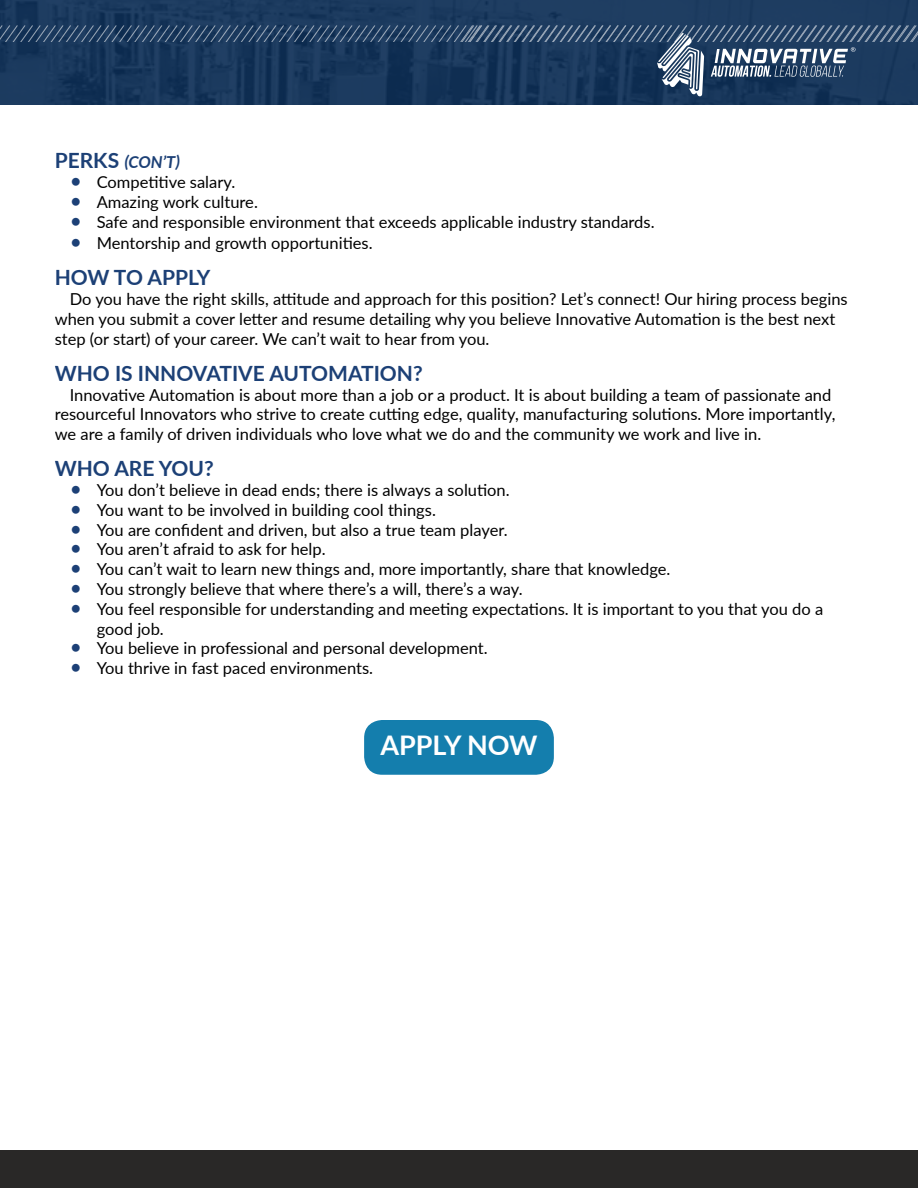
<style>
.page{position:relative;width:918px;height:1188px;background:#fff}
.page>*{position:absolute;margin:0;border:0;box-sizing:border-box;transform-origin:0 0}
.t1{font:700 27px "Lato";color:#fff}
.t2{font:700 21px "Lato";color:#1c4076}
.t3{font:16.5px/19.8px "Lato";color:#000}
.t4{font:italic 700 16.5px "Lato";color:#1c4076}
.s1{font-style:normal;font-size:21px}
.s2{font-size:21px;color:#1c4076}
.s3{color:#fff}
</style>
<div class="page">
<img style="left:0;top:0;width:918px;height:105px">
<div style="left:0;top:1150px;width:918px;height:38px;background:#292827"></div>
<svg style="left:0;top:25px;width:918px;height:71px;background:#274365"></svg>
<div style="left:364px;top:720px;width:190px;height:55px;background:#147ead;border-radius:18px"></div>
<p class="t4" style="left:55px;top:150px;width:127px"><span class="s1">PERKS</span> (CON’T)</p>
<p class="t3" style="left:70px;top:172px;width:167px"><span class="s2">•</span> Competitive salary.</p>
<p class="t3" style="left:70px;top:191px;width:190px"><span class="s2">•</span> Amazing work culture.</p>
<p class="t3" style="left:70px;top:211px;width:586px"><span class="s2">•</span> Safe and responsible environment that exceeds applicable industry standards.</p>
<p class="t3" style="left:70px;top:233px;width:304px"><span class="s2">•</span> Mentorship and growth opportunities.</p>
<p class="t2" style="left:55px;top:262px;width:157px">HOW TO APPLY</p>
<p class="t3" style="left:55px;top:289px;width:794px;text-indent:15px">Do you have the right skills, attitude and approach for this position? Let’s connect! Our hiring process begins when you submit a cover letter and resume detailing why you believe Innovative Automation is the best next step (or start) of your career. We can’t wait to hear from you.</p>
<p class="t2" style="left:55px;top:358px;width:370px">WHO IS INNOVATIVE AUTOMATION?</p>
<p class="t3" style="left:55px;top:384px;width:782px;text-indent:15px">Innovative Automation is about more than a job or a product. It is about building a team of passionate and resourceful Innovators who strive to create cutting edge, quality, manufacturing solutions. More importantly, we are a family of driven individuals who love what we do and the community we work and live in.<span class="s3">.</span></p>
<p class="t2" style="left:55px;top:453px;width:160px">WHO ARE YOU?</p>
<p class="t3" style="left:70px;top:479px;width:441px"><span class="s2">•</span> You don’t believe in dead ends; there is always a solution.</p>
<p class="t3" style="left:70px;top:499px;width:368px"><span class="s2">•</span> You want to be involved in building cool things.</p>
<p class="t3" style="left:70px;top:519px;width:439px"><span class="s2">•</span> You are confident and driven, but also a true team player.</p>
<p class="t3" style="left:70px;top:539px;width:257px"><span class="s2">•</span> You aren’t afraid to ask for help.</p>
<p class="t3" style="left:70px;top:559px;width:602px"><span class="s2">•</span> You can’t wait to learn new things and, more importantly, share that knowledge.</p>
<p class="t3" style="left:70px;top:578px;width:454px"><span class="s2">•</span> You strongly believe that where there’s a will, there’s a way.</p>
<p class="t3" style="left:97px;top:598px;width:728px;text-indent:-27px"><span class="s2">•</span> You feel responsible for understanding and meeting expectations. It is important to you that you do a good job.</p>
<p class="t3" style="left:70px;top:638px;width:419px"><span class="s2">•</span> You believe in professional and personal development.</p>
<p class="t3" style="left:70px;top:658px;width:305px"><span class="s2">•</span> You thrive in fast paced environments.</p>
<h1 class="t1" style="left:380px;top:726px;width:159px">APPLY NOW</h1>
</div>
